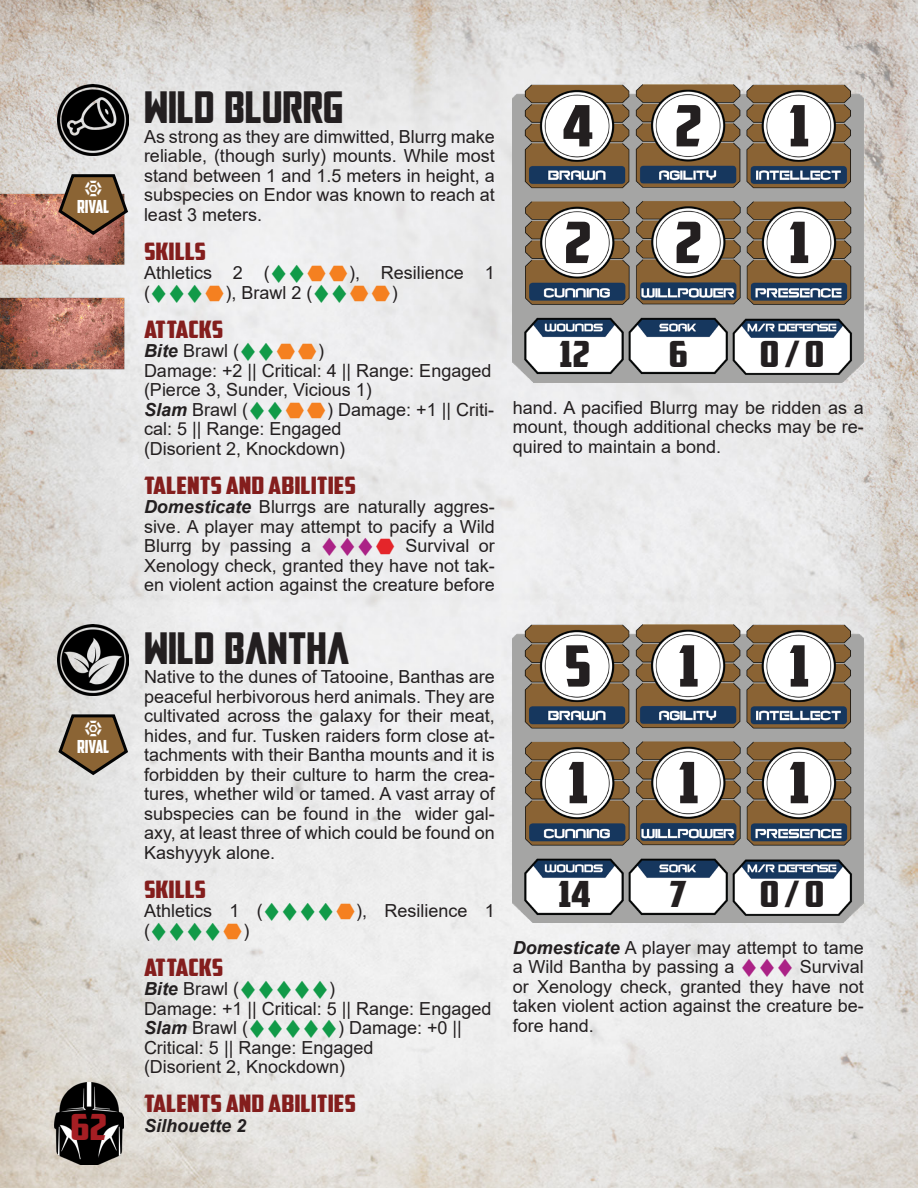
<style>
.page{position:relative;width:918px;height:1188px;background:#fff}
.page>*{position:absolute;margin:0;border:0;box-sizing:border-box;transform-origin:0 0}
.t1{font:57px "American Captain";color:#231f20;scale:1.25 1}
.t2{font:45px "Mandalore";color:#231f20;scale:1.1 1}
.t3{font:36px "American Captain";color:#231f20;scale:1.25 1}
.t4{font:36px "American Captain";color:#a51e23;scale:1.25 1}
.t5{font:24px "American Captain";color:#841e1d;scale:1.25 1}
.t6{font:18px/19.5px "Arial";color:#231f20;text-align:justify}
.t7{font:italic 700 18px "Arial";color:#231f20}
.t8{font:18px "American Captain";color:#fff}
.s1{font-weight:700;font-style:italic}
</style>
<div class="page">
<img style="left:0;top:0;width:918px;height:1188px">
<img style="left:0;top:148px;width:144px;height:248px">
<img style="left:513px;top:84px;width:351px;height:298px">
<img style="left:513px;top:624px;width:351px;height:299px">
<img style="left:54px;top:1083px;width:70px;height:82px">
<img style="left:57px;top:624px;width:72px;height:72px">
<img style="left:57px;top:84px;width:72px;height:72px">
<div style="left:265px;top:903px;width:89px;height:18px;background:#efefef"></div>
<div style="left:152px;top:922px;width:90px;height:18px;background:#e9e9e9"></div>
<div style="left:241px;top:981px;width:86px;height:18px;background:#eee"></div>
<div style="left:250px;top:1020px;width:86px;height:18px;background:#ededed"></div>
<svg style="left:742px;top:959px;width:50px;height:18px"></svg>
<svg style="left:152px;top:285px;width:72px;height:18px"></svg>
<div style="left:272px;top:265px;width:118px;height:38px;background:#efeff0"></div>
<svg style="left:241px;top:343px;width:75px;height:18px"></svg>
<svg style="left:250px;top:402px;width:75px;height:18px"></svg>
<svg style="left:323px;top:538px;width:71px;height:18px"></svg>
<svg style="left:57px;top:713px;width:73px;height:65px;background:#9a876e"></svg>
<svg style="left:57px;top:173px;width:73px;height:64px;background:#937156"></svg>
<p class="t8" style="left:77px;top:196px;width:34px">RIVAL</p>
<p class="t8" style="left:77px;top:736px;width:34px">RIVAL</p>
<h3 class="t4" style="left:70px;top:1106px;width:31px">62</h3>
<p class="t2" style="left:144px;top:84px;width:183px">WILD BLURRG</p>
<p class="t6" style="left:144px;top:127px;width:352px">As strong as they are dimwitted, Blurrg make reliable, (though surly) mounts. While most stand between 1 and 1.5 meters in height, a subspecies on Endor was known to reach at least 3 meters.</p>
<p class="t5" style="left:144px;top:237px;width:51px">SKILLS</p>
<p class="t6" style="left:144px;top:263px;width:127px">Athletics 2 (</p>
<p class="t6" style="left:349px;top:263px;width:147px">), Resilience 1</p>
<p class="t6" style="left:144px;top:283px;width:7px">(</p>
<p class="t6" style="left:226px;top:283px;width:89px">), Brawl 2 (</p>
<p class="t6" style="left:392px;top:283px;width:7px">)</p>
<p class="t5" style="left:144px;top:315px;width:65px">ATTACKS</p>
<p class="t6" style="left:144px;top:341px;width:97px"><span class="s1">Bite</span> Brawl (</p>
<p class="t6" style="left:318px;top:341px;width:7px">)</p>
<p class="t6" style="left:144px;top:361px;width:349px">Damage: +2 || Critical: 4 || Range: Engaged</p>
<p class="t6" style="left:144px;top:380px;width:229px">(Pierce 3, Sunder, Vicious 1)</p>
<p class="t6" style="left:144px;top:400px;width:106px"><span class="s1">Slam</span> Brawl (</p>
<p class="t6" style="left:144px;top:400px;width:352px;text-indent:183px">) Damage: +1 || Criti&shy;cal: 5 || Range: Engaged</p>
<p class="t6" style="left:144px;top:439px;width:203px">(Disorient 2, Knockdown)</p>
<p class="t5" style="left:144px;top:471px;width:171px">TALENTS AND ABILITIES</p>
<p class="t6" style="left:144px;top:497px;width:352px"><span class="s1">Domesticate</span> Blurrgs are naturally aggres&shy;sive. A player may attempt to pacify a Wild Blurrg by passing a</p>
<p class="t6" style="left:144px;top:536px;width:352px;text-indent:262px">Survival or Xenology check, granted they have not tak&shy;en violent action against the creature before</p>
<p class="t2" style="left:144px;top:624px;width:188px">WILD BANTHA</p>
<p class="t6" style="left:144px;top:667px;width:352px">Native to the dunes of Tatooine, Banthas are peaceful herbivorous herd animals. They are cultivated across the galaxy for their meat, hides, and fur. Tusken raiders form close at&shy;tachments with their Bantha mounts and it is forbidden by their culture to harm the crea&shy;tures, whether wild or tamed. A vast array of subspecies can be found in the wider gal&shy;axy, at least three of which could be found on Kashyyyk alone.</p>
<p class="t5" style="left:144px;top:874px;width:51px">SKILLS</p>
<p class="t6" style="left:144px;top:901px;width:120px">Athletics 1 (</p>
<p class="t6" style="left:356px;top:901px;width:140px">), Resilience 1</p>
<p class="t6" style="left:144px;top:920px;width:7px">(</p>
<p class="t6" style="left:244px;top:920px;width:7px">)</p>
<p class="t5" style="left:144px;top:952px;width:65px">ATTACKS</p>
<p class="t6" style="left:144px;top:979px;width:97px"><span class="s1">Bite</span> Brawl (</p>
<p class="t6" style="left:329px;top:979px;width:7px">)</p>
<p class="t6" style="left:144px;top:998px;width:349px">Damage: +1 || Critical: 5 || Range: Engaged</p>
<p class="t6" style="left:144px;top:1018px;width:106px"><span class="s1">Slam</span> Brawl (</p>
<p class="t6" style="left:144px;top:1018px;width:319px;text-indent:194px">) Damage: +0 ||<br>Critical: 5 || Range: Engaged</p>
<p class="t6" style="left:144px;top:1057px;width:203px">(Disorient 2, Knockdown)</p>
<p class="t5" style="left:144px;top:1089px;width:171px">TALENTS AND ABILITIES</p>
<p class="t7" style="left:144px;top:1113px;width:104px">Silhouette 2</p>
<p class="t1" style="left:562px;top:92px;width:27px">4</p>
<p class="t1" style="left:674px;top:92px;width:24px">2</p>
<p class="t1" style="left:789px;top:92px;width:18px">1</p>
<p class="t1" style="left:564px;top:208px;width:24px">2</p>
<p class="t1" style="left:674px;top:208px;width:24px">2</p>
<p class="t1" style="left:789px;top:208px;width:18px">1</p>
<p class="t3" style="left:669px;top:332px;width:17px">6</p>
<p class="t3" style="left:760px;top:332px;width:53px">0/0</p>
<p class="t6" style="left:513px;top:397px;width:352px">hand. A pacified Blurrg may be ridden as a mount, though additional checks may be re&shy;quired to maintain a bond.</p>
<p class="t3" style="left:559px;top:332px;width:26px">12</p>
<p class="t1" style="left:564px;top:632px;width:24px">5</p>
<p class="t1" style="left:678px;top:632px;width:18px">1</p>
<p class="t1" style="left:789px;top:632px;width:18px">1</p>
<p class="t1" style="left:567px;top:748px;width:18px">1</p>
<p class="t1" style="left:678px;top:748px;width:18px">1</p>
<p class="t1" style="left:789px;top:748px;width:18px">1</p>
<p class="t3" style="left:670px;top:872px;width:15px">7</p>
<p class="t3" style="left:760px;top:872px;width:53px">0/0</p>
<p class="t6" style="left:513px;top:938px;width:352px"><span class="s1">Domesticate</span> A player may attempt to tame a Wild Bantha by passing a</p>
<p class="t3" style="left:558px;top:872px;width:28px">14</p>
<p class="t6" style="left:513px;top:957px;width:352px;text-indent:287px">Survival or Xenology check, granted they have not taken violent action against the creature be&shy;fore hand.</p>
</div>
